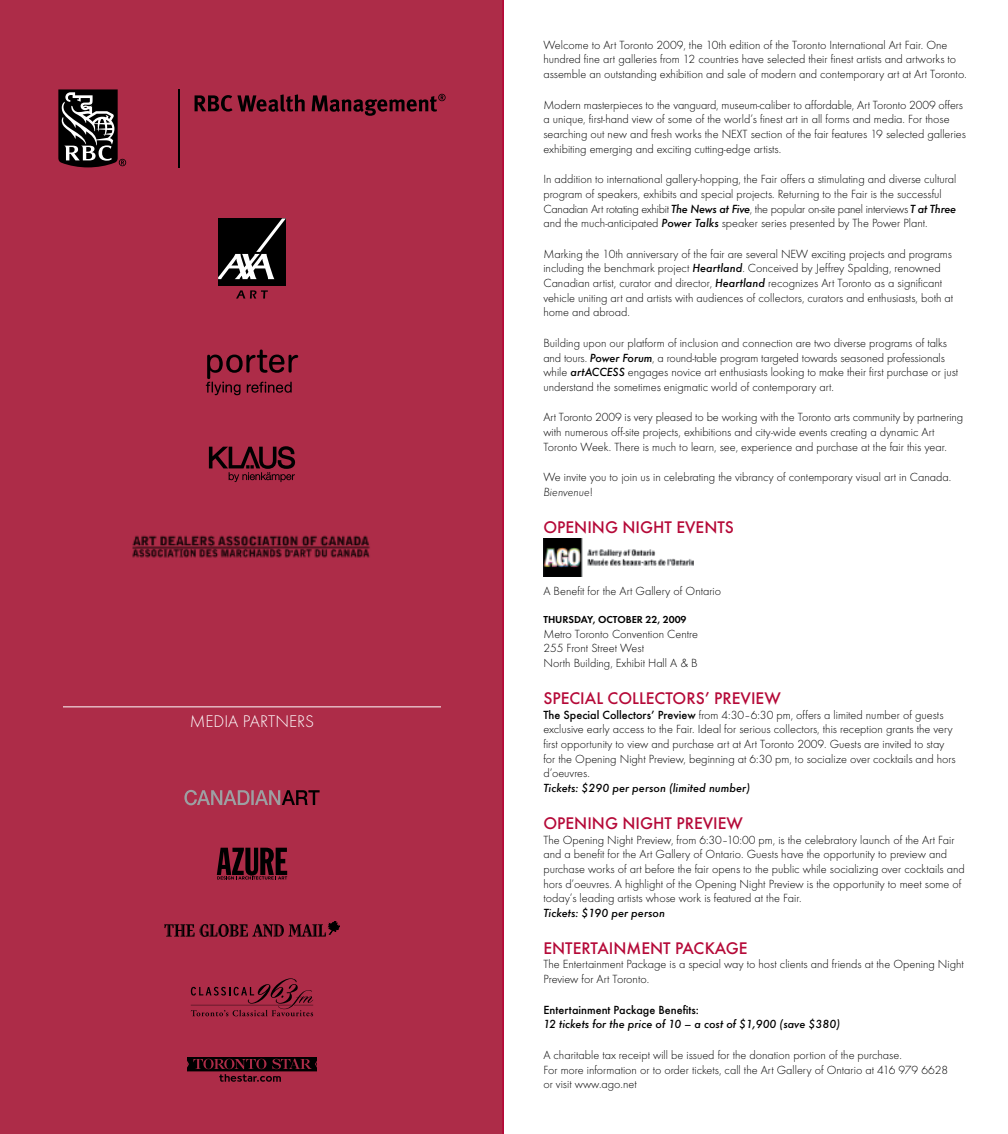
<style>
.page{position:relative;width:1008px;height:1134px;background:#fff}
.page>*{position:absolute;margin:0;border:0;box-sizing:border-box;transform-origin:0 0}
.t1{font:500 17.5px "Futura T";color:#b50938}
.t2{font:300 17.5px "Futura T";color:#fff}
.t3{font:300 12.25px/14.7px "Futura T";color:#000}
.t4{font:italic 500 12.25px "Futura T";color:#000}
.t5{font:500 12.25px "Futura T";color:#000}
.t6{font:600 10.5px "Futura T";color:#000}
.s1{font-weight:500;font-style:italic}
.s2{font-style:italic}
.s3{font-weight:500}
</style>
<div class="page">
<div style="left:0;top:0;width:504px;height:1134px;background:#ad2c48"></div>
<svg style="left:188px;top:1058px;width:129px;height:24px;background:#581624"></svg>
<hr style="left:178px;top:89px;width:2px;height:78px;background:#000">
<svg style="left:195px;top:94px;width:110px;height:18px;background:#611828"></svg>
<svg style="left:312px;top:94px;width:134px;height:22px;background:#741d30"></svg>
<svg style="left:58px;top:89px;width:68px;height:78px;background:#503d41"></svg>
<svg style="left:236px;top:290px;width:32px;height:9px"></svg>
<div style="left:218px;top:218px;width:68px;height:68px;background:#000"></div>
<svg style="left:218px;top:218px;width:68px;height:61px"></svg>
<svg style="left:206px;top:350px;width:92px;height:45px;background:#822136"></svg>
<svg style="left:209px;top:446px;width:86px;height:36px;background:#731d30"></svg>
<img style="left:131px;top:533px;width:242px;height:27px">
<svg style="left:217px;top:848px;width:70px;height:32px;background:#4a121e"></svg>
<svg style="left:184px;top:790px;width:136px;height:15px;background:#944a5b"></svg>
<svg style="left:191px;top:978px;width:122px;height:38px;background:#93253d"></svg>
<svg style="left:164px;top:921px;width:176px;height:16px;background:#751d30"></svg>
<img style="left:543px;top:538px;width:150px;height:39px">
<hr style="left:63px;top:707px;width:378px;height:1px;background:#fff">
<h1 class="t2" style="left:190px;top:711px;width:126px">MEDIA PARTNERS</h1>
<p class="t3" style="left:543px;top:37px;width:425px">Welcome to Art Toronto 2009, the 10th edition of the Toronto International Art Fair. One hundred fine art galleries from 12 countries have selected their finest artists and artworks to assemble an outstanding exhibition and sale of modern and contemporary art at Art Toronto.</p>
<p class="t3" style="left:543px;top:97px;width:424px">Modern masterpieces to the vanguard, museum-caliber to affordable, Art Toronto 2009 offers a unique, first-hand view of some of the world’s finest art in all forms and media. For those searching out new and fresh works the NEXT section of the fair features 19 selected galleries exhibiting emerging and exciting cutting-edge artists.</p>
<p class="t3" style="left:543px;top:172px;width:415px">In addition to international gallery-hopping, the Fair offers a stimulating and diverse cultural program of speakers, exhibits and special projects. Returning to the Fair is the successful Canadian Art rotating exhibit <span class="s1">The News at Five</span>, the popular on-site panel interviews <span class="s1">T at Three </span>and the much-anticipated <span class="s1">Power Talks</span> speaker series presented by The Power Plant.</p>
<p class="t3" style="left:543px;top:246px;width:411px">Marking the 10th anniversary of the fair are several NEW exciting projects and programs including the benchmark project <span class="s1">Heartland</span>. Conceived by Jeffrey Spalding, renowned Canadian artist, curator and director, <span class="s1">Heartland</span> recognizes Art Toronto as a significant vehicle uniting art and artists with audiences of collectors, curators and enthusiasts, both at home and abroad.</p>
<p class="t3" style="left:543px;top:335px;width:416px">Building upon our platform of inclusion and connection are two diverse programs of talks and tours. <span class="s1">Power Forum</span>, a round-table program targeted towards seasoned professionals while <span class="s1">artACCESS</span> engages novice art enthusiasts looking to make their first purchase or just understand the sometimes enigmatic world of contemporary art.</p>
<p class="t3" style="left:543px;top:410px;width:421px">Art Toronto 2009 is very pleased to be working with the Toronto arts community by partnering with numerous off-site projects, exhibitions and city-wide events creating a dynamic Art<br>Toronto Week. There is much to learn, see, experience and purchase at the fair this year.</p>
<p class="t3" style="left:543px;top:470px;width:409px">We invite you to join us in celebrating the vibrancy of contemporary visual art in Canada.<br><span class="s2">Bienvenue</span>!</p>
<h1 class="t1" style="left:543px;top:517px;width:192px">OPENING NIGHT EVENTS</h1>
<p class="t3" style="left:543px;top:583px;width:179px">A Benefit for the Art Gallery of Ontario</p>
<p class="t6" style="left:543px;top:613px;width:145px">THURSDAY, OCTOBER 22, 2009</p>
<p class="t3" style="left:543px;top:626px;width:156px">Metro Toronto Convention Centre<br>255 Front Street West<br>North Building, Exhibit Hall A &amp; B</p>
<h1 class="t1" style="left:543px;top:688px;width:239px">SPECIAL COLLECTORS’ PREVIEW</h1>
<p class="t3" style="left:543px;top:707px;width:414px"><span class="s3">The Special Collectors’ Preview</span> from 4:30–6:30 pm, offers a limited number of guests exclusive early access to the Fair. Ideal for serious collectors, this reception grants the very first opportunity to view and purchase art at Art Toronto 2009. Guests are invited to stay for the Opening Night Preview, beginning at 6:30 pm, to socialize over cocktails and hors d’oeuvres.</p>
<p class="t4" style="left:543px;top:781px;width:208px">Tickets: $290 per person (limited number)</p>
<h1 class="t1" style="left:543px;top:813px;width:201px">OPENING NIGHT PREVIEW</h1>
<p class="t3" style="left:543px;top:832px;width:423px">The Opening Night Preview, from 6:30–10:00 pm, is the celebratory launch of the Art Fair and a benefit for the Art Gallery of Ontario. Guests have the opportunity to preview and purchase works of art before the fair opens to the public while socializing over cocktails and hors d’oeuvres. A highlight of the Opening Night Preview is the opportunity to meet some of today’s leading artists whose work is featured at the Fair.</p>
<p class="t4" style="left:543px;top:906px;width:123px">Tickets: $190 per person</p>
<h1 class="t1" style="left:543px;top:938px;width:206px">ENTERTAINMENT PACKAGE</h1>
<p class="t3" style="left:543px;top:957px;width:422px">The Entertainment Package is a special way to host clients and friends at the Opening Night<br>Preview for Art Toronto.</p>
<p class="t5" style="left:543px;top:1002px;width:157px">Entertainment Package Benefits:</p>
<p class="t4" style="left:543px;top:1017px;width:298px">12 tickets for the price of 10 – a cost of $1,900 (save $380)</p>
<p class="t3" style="left:543px;top:1047px;width:406px">A charitable tax receipt will be issued for the donation portion of the purchase.<br>For more information or to order tickets, call the Art Gallery of Ontario at 416 979 6628 or visit www.ago.net</p>
</div>
